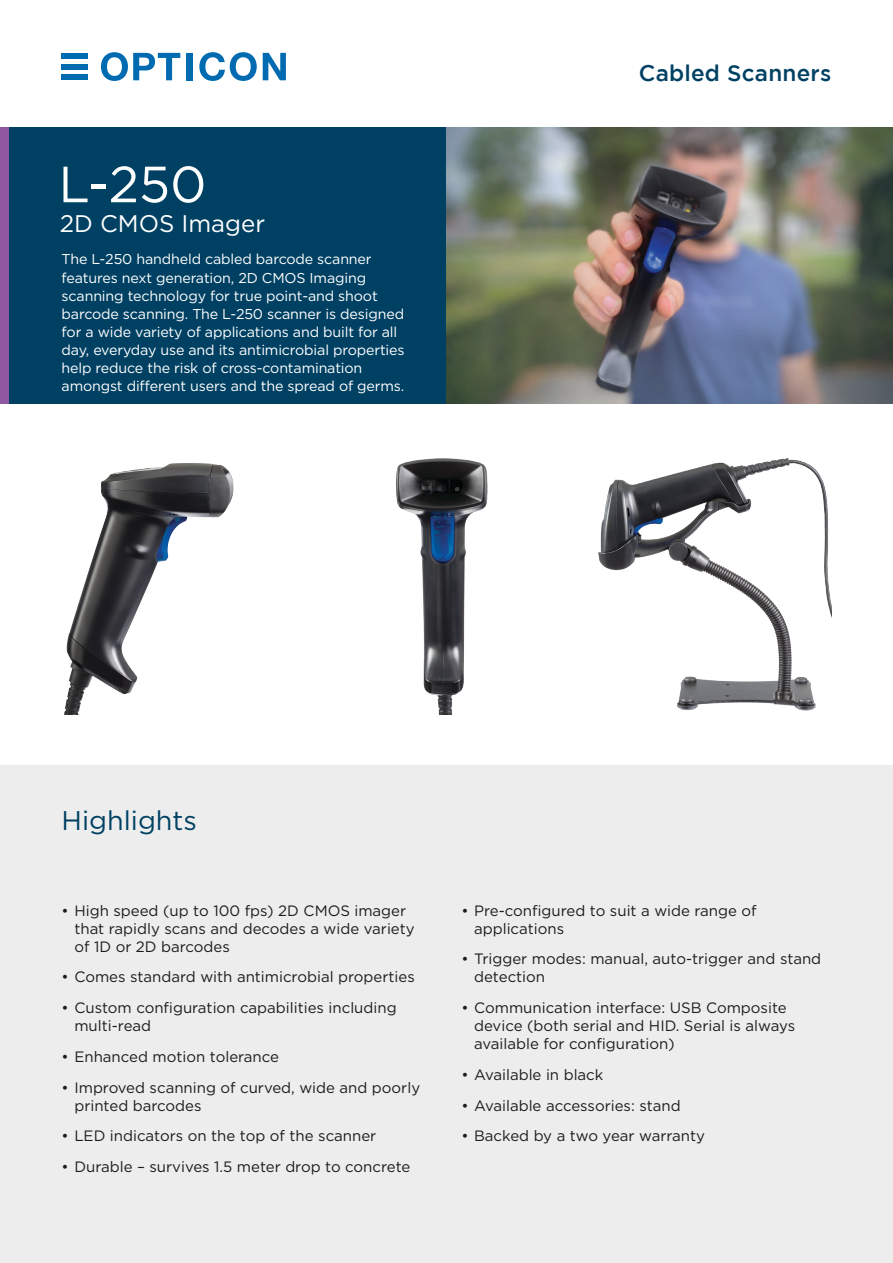
<style>
.page{position:relative;width:893px;height:1263px;background:#fff}
.page>*{position:absolute;margin:0;border:0;box-sizing:border-box;transform-origin:0 0}
.t1{font:50.85px "Gotham";color:#fff}
.t2{font:27px "Gotham";color:#004163}
.t3{font:24px "Gotham";color:#fff}
.t4{font:500 22.5px "Gotham";letter-spacing:.01em;color:#004163}
.t5{font:15px/18px "Gotham";color:#1c1c1b}
.t6{font:14.25px/18px "Gotham";letter-spacing:-.01em;color:#fff}
</style>
<div class="page">
<div style="left:0;top:765px;width:893px;height:498px;background:#ededee"></div>
<img style="left:598px;top:458px;width:233px;height:253px">
<img style="left:396px;top:458px;width:92px;height:256px">
<img style="left:64px;top:463px;width:170px;height:251px">
<div style="left:0;top:128px;width:893px;height:276px;background:#004163"></div>
<div style="left:0;top:128px;width:9px;height:276px;background:#9058a0"></div>
<img style="left:446px;top:128px;width:447px;height:276px">
<div style="left:62px;top:54px;width:26px;height:5px;background:#006bb1"></div>
<div style="left:62px;top:64px;width:26px;height:5px;background:#006bb1"></div>
<div style="left:62px;top:74px;width:26px;height:6px;background:#006bb1"></div>
<svg style="left:101px;top:52px;width:79px;height:29px"></svg>
<div style="left:187px;top:53px;width:6px;height:27px;background:#006bb1"></div>
<svg style="left:199px;top:52px;width:58px;height:29px"></svg>
<svg style="left:263px;top:53px;width:23px;height:27px"></svg>
<p class="t1" style="left:58px;top:152px;width:149px">L-250</p>
<p class="t3" style="left:60px;top:208px;width:207px">2D CMOS Imager</p>
<p class="t6" style="left:62px;top:250px;width:344px">The L-250 handheld cabled barcode scanner features next generation, 2D CMOS Imaging scanning technology for true point-and shoot barcode scanning. The L-250 scanner is designed for a wide variety of applications and built for all day, everyday use and its antimicrobial properties help reduce the risk of cross-contamination amongst different users and the spread of germs.</p>
<p class="t4" style="left:639px;top:60px;width:194px">Cabled Scanners</p>
<p class="t2" style="left:62px;top:803px;width:137px">Highlights</p>
<p class="t5" style="left:74px;top:901px;width:342px;text-indent:-13px">• High speed (up to 100 fps) 2D CMOS imager that rapidly scans and decodes a wide variety of 1D or 2D barcodes</p>
<p class="t5" style="left:62px;top:968px;width:355px">• Comes standard with antimicrobial properties</p>
<p class="t5" style="left:74px;top:998px;width:324px;text-indent:-13px">• Custom configuration capabilities including multi-read</p>
<p class="t5" style="left:62px;top:1047px;width:219px">• Enhanced motion tolerance</p>
<p class="t5" style="left:74px;top:1078px;width:347px;text-indent:-13px">• Improved scanning of curved, wide and poorly printed barcodes</p>
<p class="t5" style="left:62px;top:1127px;width:316px">• LED indicators on the top of the scanner</p>
<p class="t5" style="left:62px;top:1157px;width:350px">• Durable – survives 1.5 meter drop to concrete</p>
<p class="t5" style="left:474px;top:901px;width:284px;text-indent:-13px">• Pre-configured to suit a wide range of applications</p>
<p class="t5" style="left:474px;top:950px;width:349px;text-indent:-13px">• Trigger modes: manual, auto-trigger and stand detection</p>
<p class="t5" style="left:474px;top:998px;width:323px;text-indent:-13px">• Communication interface: USB Composite device (both serial and HID. Serial is always available for configuration)</p>
<p class="t5" style="left:461px;top:1065px;width:144px">• Available in black</p>
<p class="t5" style="left:461px;top:1096px;width:221px">• Available accessories: stand</p>
<p class="t5" style="left:461px;top:1127px;width:245px">• Backed by a two year warranty</p>
</div>
